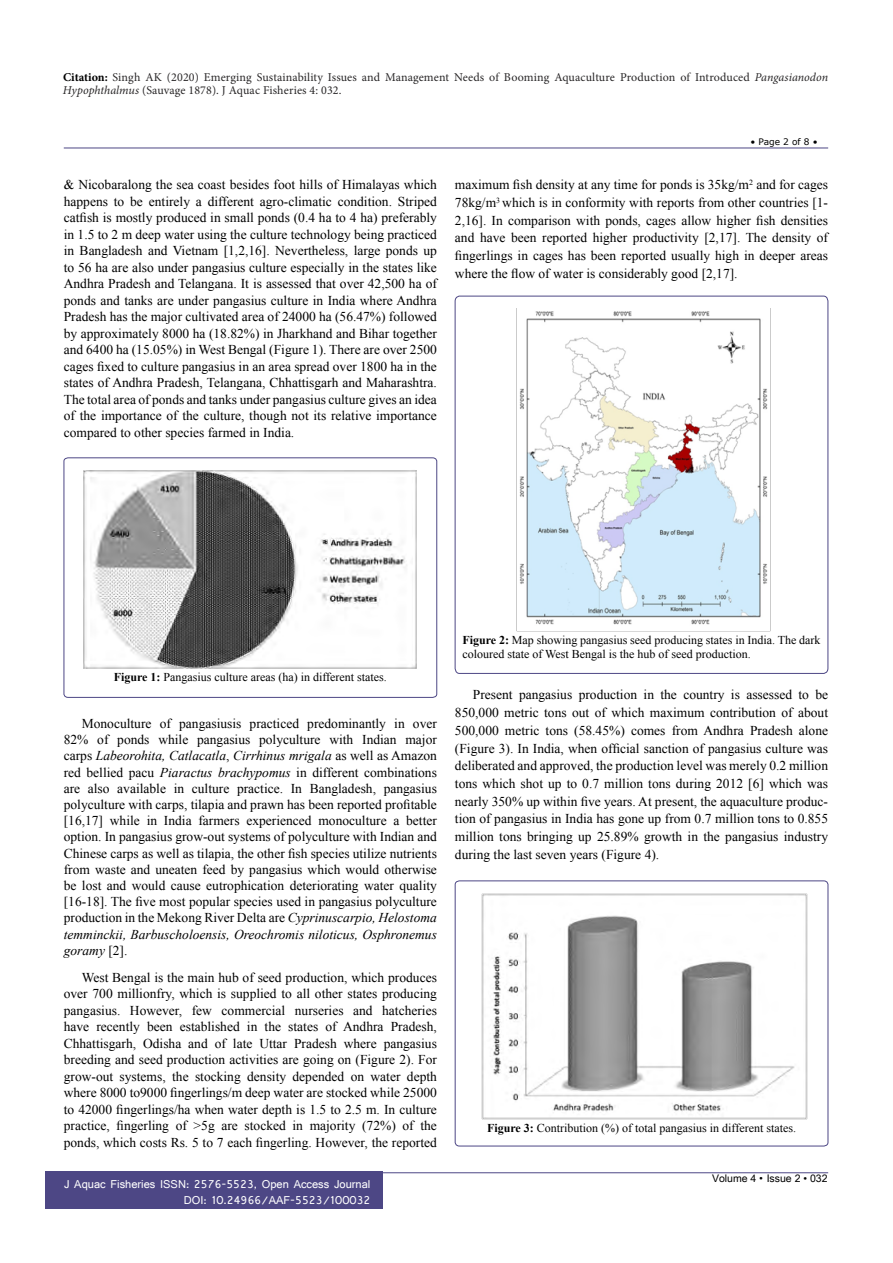
<style>
.page{position:relative;width:893px;height:1263px;background:#fff}
.page>*{position:absolute;margin:0;border:0;box-sizing:border-box;transform-origin:0 0}
.t1{font:13.5px/16.5px "Times New Roman";color:#000;text-align:justify}
.t2{font:12px/13.5px "Times New Roman";color:#000}
.t3{font:12px/13.5px "Minion Pro";letter-spacing:.01em;color:#282627}
.t4{font:12px/16.5px "Shruti";color:#fff;text-align:right}
.t5{font:10.5px "Arial Unicode MS";color:#000}
.t6{font:9px "MS Reference Sans Serif";color:#000}
.s1{font-weight:700;color:#000}
.s2{font-style:italic}
.s3{font-weight:700}
.s4{font-family:"Batang"}
</style>
<div class="page">
<hr style="left:64px;top:148px;width:764px;height:1px;background:#4d4785">
<hr style="left:64px;top:1172px;width:764px;height:1px;background:#4d4785">
<div style="left:45px;top:1171px;width:338px;height:38px;background:#4d4785"></div>
<svg style="left:64px;top:457px;width:373px;height:241px"></svg>
<img style="left:83px;top:470px;width:334px;height:199px">
<svg style="left:455px;top:296px;width:373px;height:378px"></svg>
<img style="left:517px;top:308px;width:253px;height:323px">
<div style="left:455px;top:881px;width:373px;height:265px;border:1px solid #4d4785;border-radius:4px"></div>
<img style="left:481px;top:894px;width:326px;height:225px">
<p class="t3" style="left:63px;top:70px;width:767px"><span class="s1">Citation:</span> Singh AK (2020) Emerging Sustainability Issues and Management Needs of Booming Aquaculture Production of Introduced <span class="s2">Pangasianodon<br>Hypophthalmus</span> (Sauvage 1878). J Aquac Fisheries 4: 032.</p>
<p class="t1" style="left:64px;top:176px;width:375px">&amp; Nicobaralong the sea coast besides foot hills of Himalayas which happens to be entirely a different agro-climatic condition. Striped catfish is mostly produced in small ponds (0.4 ha to 4 ha) preferably in 1.5 to 2 m deep water using the culture technology being practiced in Bangladesh and Vietnam [1,2,16]. Nevertheless, large ponds up to 56 ha are also under pangasius culture especially in the states like Andhra Pradesh and Telangana. It is assessed that over 42,500 ha of ponds and tanks are under pangasius culture in India where Andhra Pradesh has the major cultivated area of 24000 ha (56.47%) followed by approximately 8000 ha (18.82%) in Jharkhand and Bihar together and 6400 ha (15.05%) in West Bengal (Figure 1). There are over 2500 cages fixed to culture pangasius in an area spread over 1800 ha in the states of Andhra Pradesh, Telangana, Chhattisgarh and Maharashtra.<br>The total area of ponds and tanks under pangasius culture gives an idea of the importance of the culture, though not its relative importance compared to other species farmed in India.</p>
<p class="t6" style="left:750px;top:136px;width:69px">• Page 2 of 8 •</p>
<p class="t1" style="left:455px;top:176px;width:375px;line-height:17.7px">maximum fish density at any time for ponds is 35kg/m<sup>2</sup> and for cages 78kg/m<sup>3</sup> which is in conformity with reports from other countries [1- 2,16]. In comparison with ponds, cages allow higher fish densities and have been reported higher productivity [2,17]. The density of fingerlings in cages has been reported usually high in deeper areas where the flow of water is considerably good [2,17].</p>
<p class="t2" style="left:114px;top:670px;width:275px"><span class="s3">Figure 1:</span> Pangasius culture areas (ha) in different states.</p>
<p class="t1" style="left:64px;top:715px;width:375px;text-indent:18px">Monoculture of pangasiusis practiced predominantly in over 82% of ponds while pangasius polyculture with Indian major carps <span class="s2">Labeorohita, Catlacatla</span>, <span class="s2">Cirrhinus mrigala</span> as well as Amazon red bellied pacu <span class="s2">Piaractus brachypomus</span> in different combinations are also available in culture practice. In Bangladesh, pangasius polyculture with carps, tilapia and prawn has been reported profitable [16,17] while in India farmers experienced monoculture a better option. In pangasius grow-out systems of polyculture with Indian and Chinese carps as well as tilapia, the other fish species utilize nutrients from waste and uneaten feed by pangasius which would otherwise be lost and would cause eutrophication deteriorating water quality [16-18]. The five most popular species used in pangasius polyculture production in the Mekong River Delta are <span class="s2">Cyprinuscarpio, Helostoma temminckii, Barbuscholoensis, Oreochromis niloticus, Osphronemus goramy</span> [2].</p>
<p class="t1" style="left:64px;top:969px;width:375px;text-indent:18px">West Bengal is the main hub of seed production, which produces over 700 millionfry, which is supplied to all other states producing pangasius. However, few commercial nurseries and hatcheries have recently been established in the states of Andhra Pradesh, Chhattisgarh, Odisha and of late Uttar Pradesh where pangasius breeding and seed production activities are going on (Figure 2). For grow-out systems, the stocking density depended on water depth where 8000 to9000 fingerlings/m deep water are stocked while 25000 to 42000 fingerlings/ha when water depth is 1.5 to 2.5 m. In culture practice, fingerling of &gt;5g are stocked in majority (72%) of the ponds, which costs Rs. 5 to 7 each fingerling. However, the reported</p>
<p class="t4" style="left:64px;top:1175px;width:308px">J Aquac Fisheries ISSN: 2576-5523, Open Access Journal<br>DOI: 10.24966/AAF-5523/100032</p>
<p class="t2" style="left:462px;top:633px;width:360px"><span class="s3">Figure 2:</span> Map showing pangasius seed producing states in India. The dark coloured state of West Bengal is the hub of seed production.</p>
<p class="t1" style="left:455px;top:686px;width:375px;line-height:17.7px;text-indent:18px">Present pangasius production in the country is assessed to be 850,000 metric tons out of which maximum contribution of about 500,000 metric tons (58.45%) comes from Andhra Pradesh alone (Figure 3). In India, when official sanction of pangasius culture was deliberated and approved, the production level was merely 0.2 million tons which shot up to 0.7 million tons during 2012 [6] which was nearly 350% up within five years. At present, the aquaculture produc&shy;tion of pangasius in India has gone up from 0.7 million tons to 0.855 million tons bringing up 25.89% growth in the pangasius industry during the last seven years (Figure 4).</p>
<p class="t2" style="left:487px;top:1121px;width:310px"><span class="s3">Figure 3:</span> Contribution (%) of total pangasius in different states.</p>
<p class="t5" style="left:712px;top:1170px;width:117px">Volume 4 <span class="s4">•</span> Issue 2 • 032</p>
</div>
